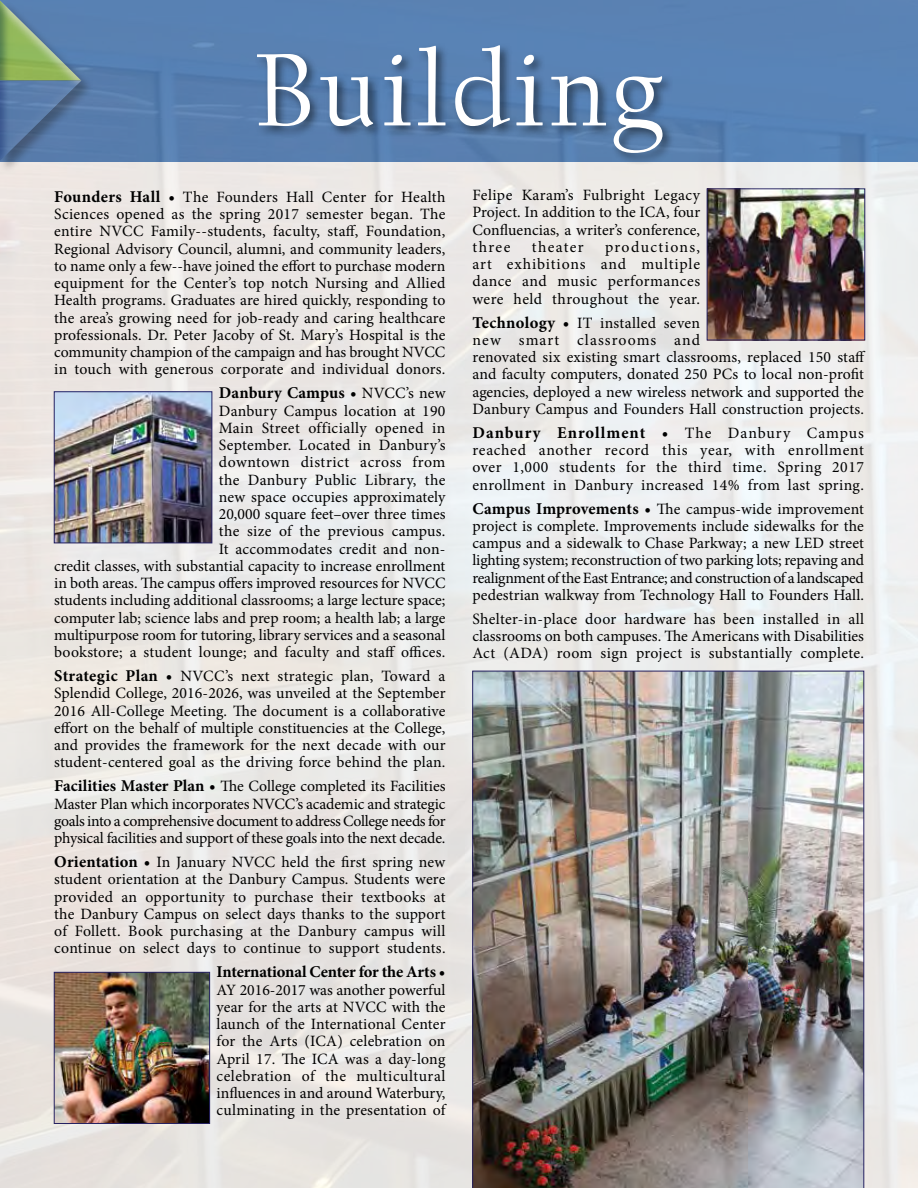
<style>
.page{position:relative;width:918px;height:1188px;background:#fff}
.page>*{position:absolute;margin:0;border:0;box-sizing:border-box;transform-origin:0 0}
.t1{font:108px "Californian FB";letter-spacing:.05em;color:#fff}
.t2{font:700 16.5px "Minion Pro";color:#000}
.t3{font:700 16.5px "Minion Pro";letter-spacing:.06em;color:#000}
.t4{font:15.75px/17.2px "Minion Pro";letter-spacing:.005em;color:#000;text-align:justify}
.t5{font:15.75px "Minion Pro";letter-spacing:.085em;color:#000}
.s1{font-weight:700;font-size:16.5px}
.s2{font-weight:400;font-size:15.75px}
</style>
<div class="page">
<img style="left:0;top:0;width:918px;height:1188px">
<img style="left:56px;top:394px;width:154px;height:147px">
<div style="left:54px;top:392px;width:158px;height:151px;border:1px solid #262262"></div>
<img style="left:709px;top:191px;width:154px;height:147px">
<div style="left:707px;top:189px;width:158px;height:151px;border:1px solid #262262"></div>
<img style="left:56px;top:974px;width:152px;height:148px">
<div style="left:54px;top:972px;width:156px;height:152px;border:1px solid #262262"></div>
<img style="left:472px;top:671px;width:392px;height:517px">
<div style="left:254px;top:43px;width:421px;height:123px;background:#000;opacity:.52"></div>
<h1 class="t1" style="left:254px;top:30px;width:411px">Building</h1>
<p class="t4" style="left:54px;top:188px;width:393px"><span class="s1">Founders Hall •</span> The Founders Hall Center for Health Sciences opened as the spring 2017 semester began. The entire NVCC Family--students, faculty, staff, Foundation, Regional Advisory Council, alumni, and community leaders, to name only a few--have joined the effort to purchase modern equipment for the Center’s top notch Nursing and Allied Health programs. Graduates are hired quickly, responding to the area’s growing need for job-ready and caring healthcare professionals. Dr. Peter Jacoby of St. Mary’s Hospital is the community champion of the campaign and has brought NVCC in touch with generous corporate and individual donors.</p>
<p class="t2" style="left:219px;top:381px;width:228px">Danbury Campus • <span class="s2">NVCC’s new</span></p>
<p class="t4" style="left:54px;top:402px;width:393px;text-align:right">Danbury Campus location at 190<br>Main Street officially opened in<br>September. Located in Danbury’s<br>downtown district across from<br>the Danbury Public Library, the<br>new space occupies approximately<br>20,000 square feet–over three times<br>the size of the previous campus.<br>It accommodates credit and non-<br>credit classes, with substantial capacity to increase enrollment in both areas. The campus offers improved resources for NVCC students including additional classrooms; a large lecture space; computer lab; science labs and prep room; a health lab; a large multipurpose room for tutoring, library services and a seasonal bookstore; a student lounge; and faculty and staff offices.</p>
<p class="t4" style="left:54px;top:668px;width:393px"><span class="s1">Strategic Plan •</span> NVCC’s next strategic plan, Toward a Splendid College, 2016-2026, was unveiled at the September 2016 All-College Meeting. The document is a collaborative effort on the behalf of multiple constituencies at the College, and provides the framework for the next decade with our student-centered goal as the driving force behind the plan.</p>
<p class="t4" style="left:54px;top:778px;width:393px"><span class="s1">Facilities Master Plan •</span> The College completed its Facilities Master Plan which incorporates NVCC’s academic and strategic goals into a comprehensive document to address College needs for physical facilities and support of these goals into the next decade.</p>
<p class="t4" style="left:54px;top:854px;width:393px"><span class="s1">Orientation •</span> In January NVCC held the first spring new student orientation at the Danbury Campus. Students were provided an opportunity to purchase their textbooks at the Danbury Campus on select days thanks to the support of Follett. Book purchasing at the Danbury campus will continue on select days to continue to support students.</p>
<p class="t2" style="left:217px;top:960px;width:230px">International Center for the Arts •</p>
<p class="t4" style="left:217px;top:981px;width:230px">AY 2016-2017 was another powerful year for the arts at NVCC with the launch of the International Center for the Arts (ICA) celebration on April 17. The ICA was a day-long celebration of the multicultural influences in and around Waterbury, culminating in the presentation of</p>
<p class="t4" style="left:472px;top:186px;width:229px">Felipe Karam’s Fulbright Legacy Project. In addition to the ICA, four Confluencias, a writer’s conference, three</p>
<p class="t4" style="left:472px;top:238px;width:229px;text-indent:133px">productions, art exhibitions and multiple dance and music performances were held throughout the year.</p>
<p class="t4" style="left:472px;top:314px;width:395px;text-align:left"><span class="s1">Technology •</span> IT installed seven<br>new smart classrooms and<br>renovated six existing smart classrooms, replaced 150 staff and faculty computers, donated 250 PCs to local non-profit agencies, deployed a new wireless network and supported the Danbury Campus and Founders Hall construction projects.</p>
<p class="t3" style="left:472px;top:421px;width:393px">Danbury Enrollment • <span class="s2">The Danbury Campus</span></p>
<p class="t4" style="left:472px;top:442px;width:393px">reached another record this year, with enrollment over 1,000 students for the third time. Spring 2017 enrollment in Danbury increased 14% from last spring.</p>
<p class="t4" style="left:472px;top:500px;width:393px"><span class="s1">Campus Improvements •</span> The campus-wide improvement project is complete. Improvements include sidewalks for the campus and a sidewalk to Chase Parkway; a new LED street lighting system; reconstruction of two parking lots; repaving and realignment of the East Entrance; and construction of a landscaped pedestrian walkway from Technology Hall to Founders Hall.</p>
<p class="t4" style="left:473px;top:610px;width:393px">Shelter-in-place door hardware has been installed in all classrooms on both campuses. The Americans with Disabilities Act (ADA) room sign project is substantially complete.</p>
<p class="t5" style="left:532px;top:236px;width:54px">theater</p>
</div>
